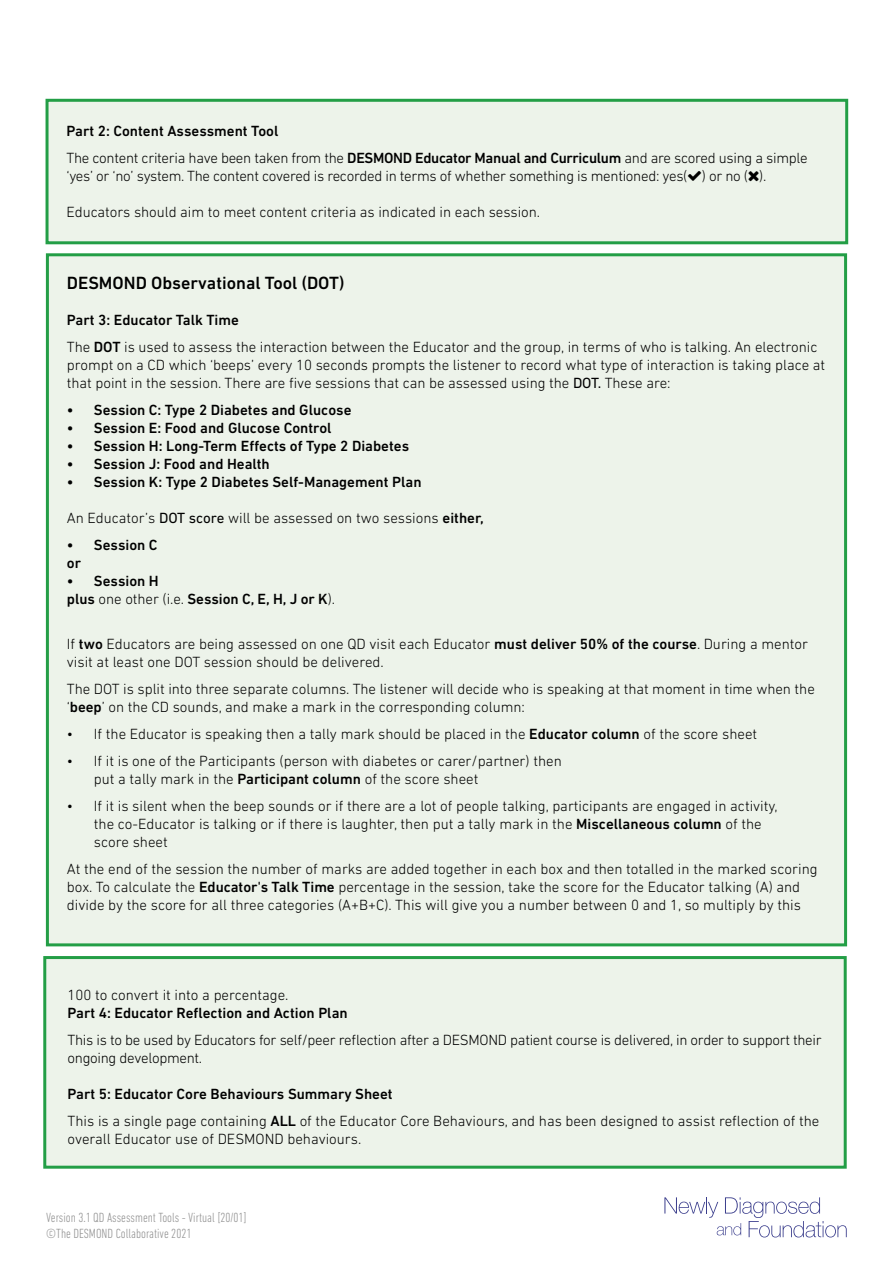
<style>
.page{position:relative;width:893px;height:1263px;background:#fff}
.page>*{position:absolute;margin:0;border:0;box-sizing:border-box;transform-origin:0 0}
.t1{font:500 18px "DIN Next LT Pro";color:#000}
.t2{font:300 15px/18px "DIN Next LT Pro";color:#000}
.t3{font:300 15px/18px "DIN Next LT Pro";letter-spacing:-.02em;color:#000}
.t4{font:500 15px/18px "DIN Next LT Pro";color:#000}
.t5{font:300 condensed 13.5px/16.2px "DIN Next LT Pro";color:#939393}
.s1{font-weight:500}
.s2{font-weight:400}
.s3{font-weight:300}
</style>
<div class="page">
<svg style="left:664px;top:1197px;width:183px;height:40px"></svg>
<div style="left:47px;top:255px;width:799px;height:690px;background:#edf3ea"></div>
<div style="left:46px;top:253px;width:801px;height:693px;border:3px solid #239e46"></div>
<div style="left:45px;top:957px;width:800px;height:210px;background:#edf3ea"></div>
<div style="left:43px;top:956px;width:804px;height:213px;border:3px solid #239e46"></div>
<div style="left:47px;top:100px;width:800px;height:143px;background:#edf3ea"></div>
<div style="left:46px;top:99px;width:802px;height:145px;border:3px solid #239e46"></div>
<p class="t3" style="left:67px;top:118px;width:743px;line-height:27px"><span class="s1">Part 2: Content Assessment Tool<br></span>The content criteria have been taken from the <span class="s1">DESMOND Educator Manual and Curriculum</span> and are scored using a simple</p>
<p class="t3" style="left:67px;top:167px;width:701px">‘yes’ or ‘no’ system. The content covered is recorded in terms of whether something is mentioned: yes( ) or no ( ).</p>
<p class="t2" style="left:67px;top:203px;width:475px">Educators should aim to meet content criteria as indicated in each session.</p>
<p class="t1" style="left:67px;top:273px;width:279px">DESMOND Observational Tool (DOT)</p>
<p class="t2" style="left:67px;top:307px;width:752px;line-height:27px"><span class="s1">Part 3: Educator Talk Time<br></span>The <span class="s1">DOT</span> is used to assess the interaction between the Educator and the group, in terms of who is talking. An electronic</p>
<p class="t2" style="left:67px;top:356px;width:760px">prompt on a CD which ‘beeps’ every 10 seconds prompts the listener to record what type of interaction is taking place at that point in the session. There are five sessions that can be assessed using the <span class="s2">DOT.</span> These are:</p>
<p class="t4" style="left:67px;top:401px;width:286px">• Session C: Type 2 Diabetes and Glucose</p>
<p class="t4" style="left:67px;top:419px;width:266px">• Session E: Food and Glucose Control</p>
<p class="t4" style="left:67px;top:437px;width:344px">• Session H: Long-Term Effects of Type 2 Diabetes</p>
<p class="t4" style="left:67px;top:455px;width:204px">• Session J: Food and Health</p>
<p class="t4" style="left:67px;top:473px;width:356px">• Session K: Type 2 Diabetes Self-Management Plan</p>
<p class="t2" style="left:67px;top:509px;width:418px">An Educator’s <span class="s2">DOT score</span> will be assessed on two sessions <span class="s1">either,</span></p>
<p class="t4" style="left:67px;top:536px;width:92px">• Session C or</p>
<p class="t4" style="left:67px;top:572px;width:270px">• Session H<br>plus <span class="s3">one other (i.e.</span> Session C, E, H, J or K<span class="s3">).</span></p>
<p class="t2" style="left:67px;top:635px;width:743px">If <span class="s1">two</span> Educators are being assessed on one QD visit each Educator <span class="s1">must deliver 50% of the course</span>. During a mentor visit at least one DOT session should be delivered.</p>
<p class="t2" style="left:67px;top:680px;width:749px">The DOT is split into three separate columns. The listener will decide who is speaking at that moment in time when the ‘<span class="s1">beep</span>’ on the CD sounds, and make a mark in the corresponding column:</p>
<p class="t2" style="left:67px;top:725px;width:692px">• If the Educator is speaking then a tally mark should be placed in the <span class="s1">Educator column</span> of the score sheet</p>
<p class="t2" style="left:94px;top:752px;width:469px;text-indent:-27px">• If it is one of the Participants (person with diabetes or carer/partner) then put a tally mark in the <span class="s1">Participant column</span> of the score sheet</p>
<p class="t2" style="left:94px;top:797px;width:685px;text-indent:-27px">• If it is silent when the beep sounds or if there are a lot of people talking, participants are engaged in activity, the co-Educator is talking or if there is laughter, then put a tally mark in the <span class="s1">Miscellaneous column</span> of the score sheet</p>
<p class="t2" style="left:67px;top:860px;width:752px">At the end of the session the number of marks are added together in each box and then totalled in the marked scoring box. To calculate the <span class="s1">Educator's Talk Time</span> percentage in the session, take the score for the Educator talking (A) and divide by the score for all three categories (A+B+C). This will give you a number between 0 and 1, so multiply by this</p>
<p class="t2" style="left:68px;top:986px;width:222px">100 to convert it into a percentage.</p>
<p class="t4" style="left:68px;top:1004px;width:282px">Part 4: Educator Reflection and Action Plan</p>
<p class="t3" style="left:68px;top:1031px;width:756px">This is to be used by Educators for self/peer reflection after a DESMOND patient course is delivered, in order to support their ongoing development.</p>
<p class="t2" style="left:68px;top:1081px;width:753px;line-height:27px"><span class="s1">Part 5: Educator Core Behaviours Summary Sheet<br></span>This is a single page containing <span class="s1">ALL</span> of the Educator Core Behaviours, and has been designed to assist reflection of the</p>
<p class="t2" style="left:68px;top:1130px;width:295px">overall Educator use of DESMOND behaviours.</p>
<p class="t5" style="left:46px;top:1209px;width:202px">Version 3.1 QD Assessment Tools - Virtual [20/01] ©The DESMOND Collaborative 2021</p>
</div>
